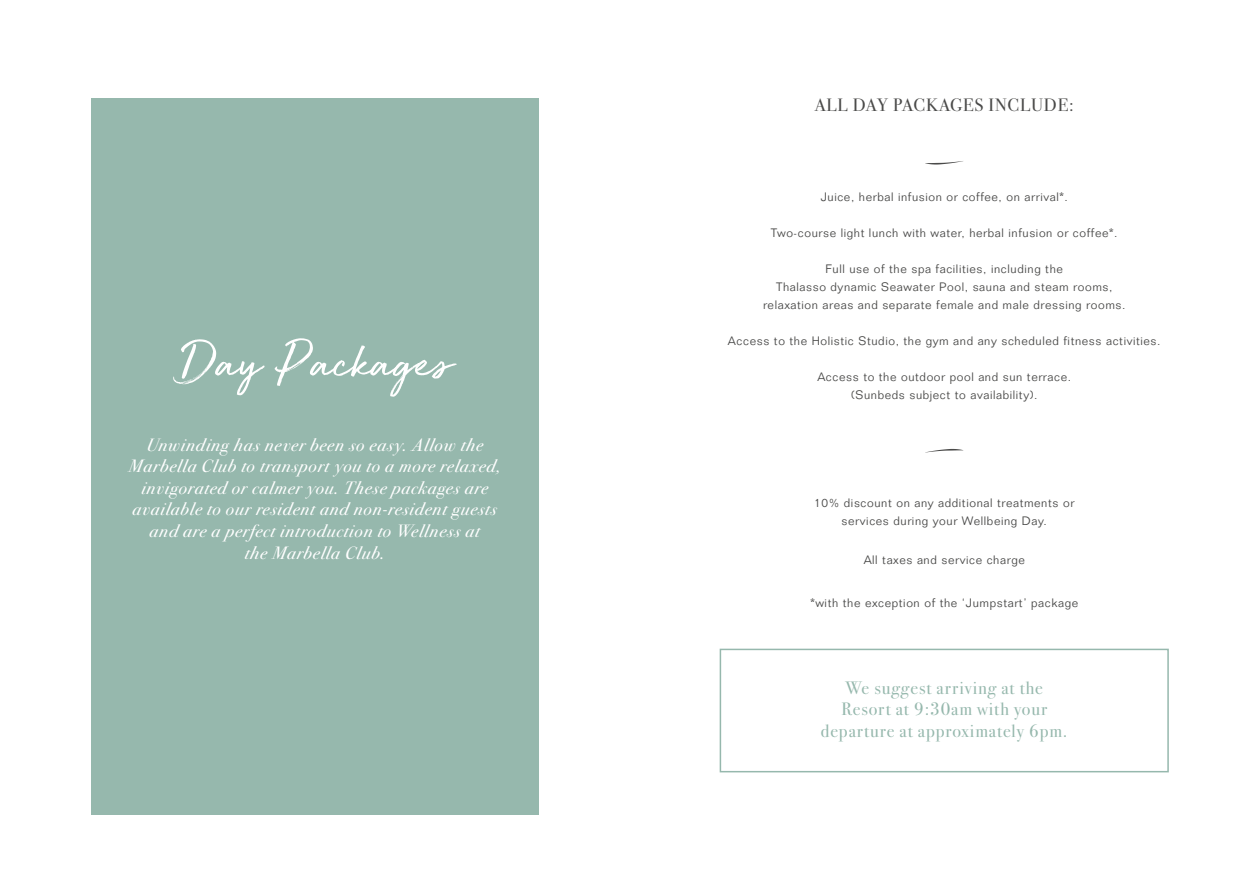
<style>
.page{position:relative;width:1259px;height:893px;background:#fff}
.page>*{position:absolute;margin:0;border:0;box-sizing:border-box;transform-origin:0 0}
.t1{font:54px "Golden Plains";color:#fff}
.t2{font:italic 18px/21.6px "Bodoni Sev ITC";letter-spacing:.05em;color:#fff;text-align:center}
.t3{font:18px/21.6px "Bodoni Sev ITC";letter-spacing:.05em;color:#96b8ad;text-align:center}
.t4{font:18px "Bodoni Sev ITC";letter-spacing:.05em;color:#4a4a49}
.t5{font:300 12px/18px "Folio";letter-spacing:.05em;color:#4a4a49;text-align:center}
</style>
<div class="page">
<div style="left:91px;top:98px;width:447px;height:716px;background:#96b8ad"></div>
<svg style="left:925px;top:161px;width:38px;height:4px"></svg>
<svg style="left:925px;top:449px;width:38px;height:4px"></svg>
<div style="left:719px;top:649px;width:449px;height:123px;border:2px solid #96b8ad"></div>
<h1 class="t1" style="left:178px;top:335px;width:275px">Day Packages</h1>
<p class="t2" style="left:129px;top:434px;width:374px">Unwinding has never been so easy. Allow the Marbella Club to transport you to a more relaxed, invigorated or calmer you. These packages are available to our resident and non-resident guests and are a perfect introduction to Wellness at<br>the Marbella Club.</p>
<h2 class="t4" style="left:814px;top:94px;width:261px">ALL DAY PACKAGES INCLUDE:</h2>
<p class="t5" style="left:820px;top:187px;width:249px">Juice, herbal infusion or coffee, on arrival*.</p>
<p class="t5" style="left:771px;top:223px;width:348px">Two-course light lunch with water, herbal infusion or coffee*.</p>
<p class="t5" style="left:763px;top:259px;width:364px">Full use of the spa facilities, including the<br>Thalasso dynamic Seawater Pool, sauna and steam rooms, relaxation areas and separate female and male dressing rooms.</p>
<p class="t5" style="left:728px;top:331px;width:434px">Access to the Holistic Studio, the gym and any scheduled fitness activities.</p>
<p class="t5" style="left:817px;top:367px;width:255px">Access to the outdoor pool and sun terrace. (Sunbeds subject to availability).</p>
<p class="t5" style="left:814px;top:493px;width:262px">10% discount on any additional treatments or services during your Wellbeing Day.</p>
<p class="t5" style="left:863px;top:551px;width:163px">All taxes and service charge</p>
<p class="t5" style="left:810px;top:594px;width:269px">*with the exception of the ‘Jumpstart’ package</p>
<h2 class="t3" style="left:821px;top:677px;width:248px">We suggest arriving at the<br>Resort at 9:30am with your departure at approximately 6pm.</h2>
</div>
